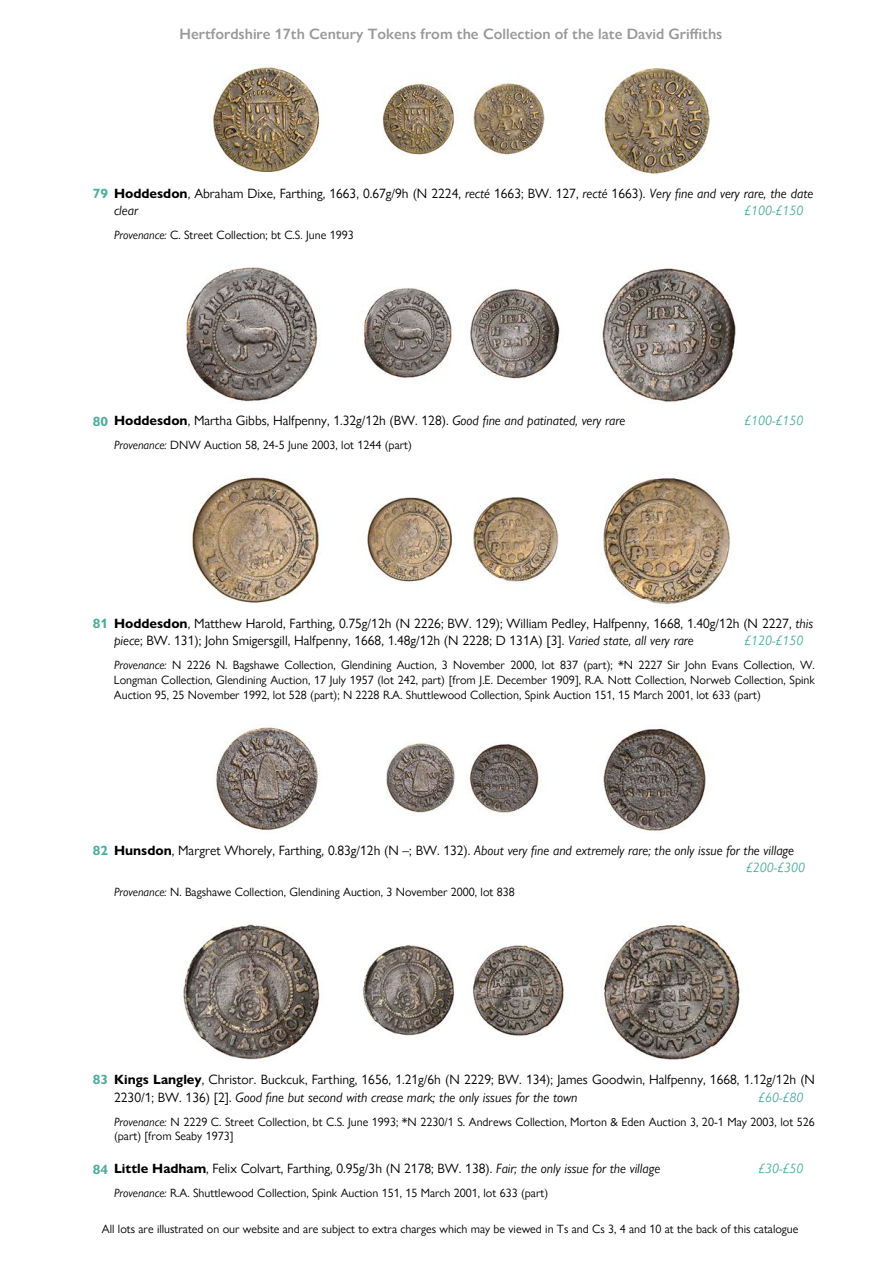
<style>
.page{position:relative;width:893px;height:1263px;background:#fff}
.page>*{position:absolute;margin:0;border:0;box-sizing:border-box;transform-origin:0 0}
.t1{font:600 15px "Gill Sans Nova";color:#999}
.t2{font:13.5px/17.5px "Gill Sans Nova";color:#000}
.t3{font:italic 13.5px/17.5px "Gill Sans Nova";color:#000}
.t4{font:italic 13.5px "Gill Sans Nova";color:#50ac9f}
.t5{font:12px/14.9px "Gill Sans Nova";color:#000;text-align:justify}
.s1{font-weight:700;color:#50ac9f}
.s2{font-weight:700}
.s3{font-style:italic}
.s4{font-weight:700;font-style:normal;color:#50ac9f}
.s5{font-weight:700;font-style:normal}
.s6{font-style:normal}
.s7{color:#50ac9f}
</style>
<div class="page">
<img style="left:210px;top:64px;width:500px;height:113px">
<img style="left:186px;top:267px;width:550px;height:136px">
<img style="left:192px;top:477px;width:539px;height:128px">
<img style="left:214px;top:727px;width:493px;height:105px">
<img style="left:180px;top:924px;width:560px;height:136px">
<p class="t1" style="left:179px;top:22px;width:544px">Hertfordshire 17th Century Tokens from the Collection of the late David Griffiths</p>
<p class="t2" style="left:114px;top:183px;width:700px;text-indent:-21px"><span class="s1">79</span> <span class="s2">Hoddesdon</span>, Abraham Dixe, Farthing, 1663, 0.67g/9h (N 2224, <span class="s3">recté</span> 1663; BW. 127, <span class="s3">recté</span> 1663). <span class="s3">Very !ne and very rare, the date clear</span></p>
<p class="t4" style="left:744px;top:200px;width:61px">£100-£150</p>
<p class="t5" style="left:114px;top:227px;width:241px"><span class="s3">Provenance:</span> C. Street Collection; bt C.S. June 1993</p>
<p class="t2" style="left:93px;top:411px;width:534px"><span class="s1">80</span> <span class="s2">Hoddesdon</span>, Martha Gibbs, Halfpenny, 1.32g/12h (BW. 128). <span class="s3">Good !ne and patinated, very rare</span></p>
<p class="t4" style="left:744px;top:410px;width:61px">£100-£150</p>
<p class="t5" style="left:114px;top:437px;width:299px"><span class="s3">Provenance:</span> DNW Auction 58, 24-5 June 2003, lot 1244 (part)</p>
<p class="t2" style="left:114px;top:613px;width:700px;text-indent:-21px"><span class="s1">81</span> <span class="s2">Hoddesdon</span>, Matthew Harold, Farthing, 0.75g/12h (N 2226; BW. 129); William Pedley, Halfpenny, 1668, 1.40g/12h (N 2227, <span class="s3">this piece</span>; BW. 131); John Smigersgill, Halfpenny, 1668, 1.48g/12h (N 2228; D 131A) [3]. <span class="s3">Varied state, all very rare</span></p>
<p class="t4" style="left:744px;top:630px;width:61px">£120-£150</p>
<p class="t5" style="left:114px;top:657px;width:702px"><span class="s3">Provenance:</span> N 2226 N. Bagshawe Collection, Glendining Auction, 3 November 2000, lot 837 (part); *N 2227 Sir John Evans Collection, W.<br>Longman Collection, Glendining Auction, 17 July 1957 (lot 242, part) [from J.E. December 1909], R.A. Nott Collection, Norweb Collection, Spink Auction 95, 25 November 1992, lot 528 (part); N 2228 R.A. Shuttlewood Collection, Spink Auction 151, 15 March 2001, lot 633 (part)</p>
<p class="t3" style="left:745px;top:841px;width:61px;text-indent:-653px"><span class="s4">82</span> <span class="s5">Hunsdon</span><span class="s6">, Margret Whorely, Farthing, 0.83g/12h (N –; BW. 132).</span> About very !ne and extremely rare; the only issue for the village <span class="s7">£200-£300</span></p>
<p class="t5" style="left:114px;top:884px;width:402px"><span class="s3">Provenance:</span> N. Bagshawe Collection, Glendining Auction, 3 November 2000, lot 838</p>
<p class="t2" style="left:114px;top:1070px;width:702px;text-indent:-21px"><span class="s1">83</span> <span class="s2">Kings Langley</span>, Christor. Buckcuk, Farthing, 1656, 1.21g/6h (N 2229; BW. 134); James Goodwin, Halfpenny, 1668, 1.12g/12h (N<br>2230/1; BW. 136) [2]. <span class="s3">Good !ne but second with crease mark; the only issues for the town</span></p>
<p class="t4" style="left:758px;top:1086px;width:47px">£60-£80</p>
<p class="t5" style="left:114px;top:1113px;width:702px"><span class="s3">Provenance:</span> N 2229 C. Street Collection, bt C.S. June 1993; *N 2230/1 S. Andrews Collection, Morton &amp; Eden Auction 3, 20-1 May 2003, lot 526 (part) [from Seaby 1973]</p>
<p class="t2" style="left:93px;top:1159px;width:569px"><span class="s1">84</span> <span class="s2">Little Hadham</span>, Felix Colvart, Farthing, 0.95g/3h (N 2178; BW. 138). <span class="s3">Fair; the only issue for the village</span></p>
<p class="t4" style="left:758px;top:1158px;width:47px">£30-£50</p>
<p class="t5" style="left:114px;top:1185px;width:435px"><span class="s3">Provenance:</span> R.A. Shuttlewood Collection, Spink Auction 151, 15 March 2001, lot 633 (part)</p>
<p class="t5" style="left:102px;top:1220px;width:698px">All lots are illustrated on our website and are subject to extra charges which may be viewed in Ts and Cs 3, 4 and 10 at the back of this catalogue</p>
</div>
